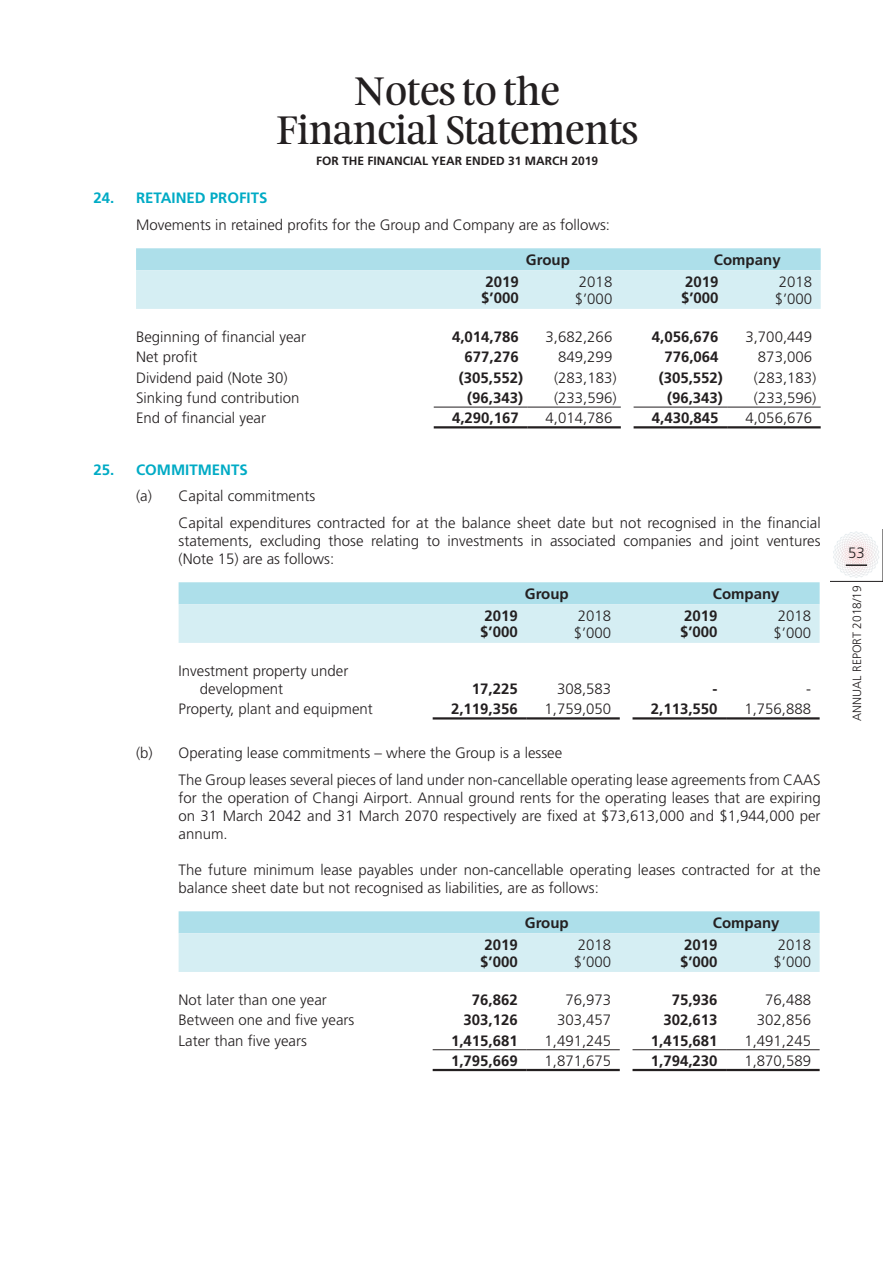
<style>
.page{position:relative;width:893px;height:1263px;background:#fff}
.page>*{position:absolute;margin:0;border:0;box-sizing:border-box;transform-origin:0 0}
.Heading-19-Big{font:36px/39px "Feijoa Display";color:#231f20;text-align:center}
.Body-2tab{font:300 15px/18px "Frutiger";color:#231f20;text-align:justify}
.TABLE-BODY{font:300 15px/18px "Frutiger";color:#231f20}
.TABLE-BODY-2{font:700 15px "Frutiger";color:#231f20}
.Table-Head{font:700 15px "Frutiger";color:#242021}
.B5-Body-head-nothing{font:300 15px "Frutiger";color:#231f20}
.Body-1tab-1{font:300 15px "Frutiger";color:#231f20}
.Table-Head-2{font:300 15px "Frutiger";color:#242021}
.B1-Body-Head-1{font:700 15px "Frutiger";color:#00abc5}
.B1-Bodyhead-B8{font:700 15px "Frutiger";color:#00abc5}
.Heading-SM-17{font:700 12px "Frutiger";color:#231f20}
.t1{font:300 12px "Frutiger";color:#231f20}
</style>
<div class="page">
<svg style="left:136px;top:248px;width:685px;height:61px;background:#c7e8ef"></svg>
<hr style="left:434px;top:407px;width:93px;height:1px;background:#231f20">
<hr style="left:434px;top:426px;width:93px;height:2px;background:#231f20">
<hr style="left:527px;top:407px;width:94px;height:1px;background:#231f20">
<hr style="left:527px;top:426px;width:94px;height:2px;background:#231f20">
<hr style="left:634px;top:407px;width:93px;height:1px;background:#231f20">
<hr style="left:634px;top:426px;width:93px;height:2px;background:#231f20">
<hr style="left:727px;top:407px;width:94px;height:1px;background:#231f20">
<hr style="left:727px;top:426px;width:94px;height:2px;background:#231f20">
<svg style="left:179px;top:582px;width:641px;height:61px;background:#c7e8ef"></svg>
<hr style="left:433px;top:717px;width:93px;height:2px;background:#231f20">
<hr style="left:526px;top:717px;width:94px;height:2px;background:#231f20">
<hr style="left:632px;top:717px;width:94px;height:2px;background:#231f20">
<hr style="left:726px;top:717px;width:94px;height:2px;background:#231f20">
<svg style="left:179px;top:911px;width:641px;height:61px;background:#c7e8ef"></svg>
<hr style="left:433px;top:1049px;width:93px;height:1px;background:#231f20">
<hr style="left:433px;top:1069px;width:93px;height:2px;background:#231f20">
<hr style="left:526px;top:1049px;width:94px;height:1px;background:#231f20">
<hr style="left:526px;top:1069px;width:94px;height:2px;background:#231f20">
<hr style="left:632px;top:1049px;width:94px;height:1px;background:#231f20">
<hr style="left:632px;top:1069px;width:94px;height:2px;background:#231f20">
<hr style="left:726px;top:1049px;width:94px;height:1px;background:#231f20">
<hr style="left:726px;top:1069px;width:94px;height:2px;background:#231f20">
<svg style="left:830px;top:531px;width:52px;height:50px"></svg>
<hr style="left:846px;top:564px;width:21px;height:2px;background:#231f20">
<p class="Heading-19-Big" style="left:276px;top:72px;width:363px">Notes to the<br>Financial Statements</p>
<p class="Heading-SM-17" style="left:316px;top:153px;width:284px">FOR THE FINANCIAL YEAR ENDED 31 MARCH 2019</p>
<p class="B1-Body-Head-1" style="left:94px;top:189px;width:175px">24. RETAINED PROFITS</p>
<p class="Body-1tab-1" style="left:136px;top:216px;width:476px">Movements in retained profits for the Group and Company are as follows:</p>
<p class="Table-Head" style="left:526px;top:251px;width:45px">Group</p>
<p class="Table-Head" style="left:714px;top:251px;width:68px">Company</p>
<p class="Table-Head" style="left:485px;top:273px;width:35px">2019</p>
<p class="Table-Head" style="left:481px;top:289px;width:39px">$’000</p>
<p class="Table-Head" style="left:685px;top:273px;width:35px">2019</p>
<p class="Table-Head" style="left:681px;top:289px;width:39px">$’000</p>
<p class="Table-Head-2" style="left:579px;top:273px;width:35px">2018</p>
<p class="Table-Head-2" style="left:575px;top:290px;width:39px">$’000</p>
<p class="Table-Head-2" style="left:779px;top:273px;width:35px">2018</p>
<p class="Table-Head-2" style="left:775px;top:290px;width:39px">$’000</p>
<p class="TABLE-BODY" style="left:136px;top:328px;width:172px">Beginning of financial year</p>
<p class="TABLE-BODY-2" style="left:452px;top:328px;width:68px">4,014,786</p>
<p class="TABLE-BODY" style="left:546px;top:328px;width:68px">3,682,266</p>
<p class="TABLE-BODY-2" style="left:652px;top:328px;width:68px">4,056,676</p>
<p class="TABLE-BODY" style="left:745px;top:328px;width:68px">3,700,449</p>
<p class="TABLE-BODY" style="left:136px;top:348px;width:63px">Net profit</p>
<p class="TABLE-BODY-2" style="left:465px;top:348px;width:56px">677,276</p>
<p class="TABLE-BODY" style="left:558px;top:348px;width:56px">849,299</p>
<p class="TABLE-BODY-2" style="left:664px;top:348px;width:56px">776,064</p>
<p class="TABLE-BODY" style="left:758px;top:348px;width:56px">873,006</p>
<p class="TABLE-BODY" style="left:136px;top:368px;width:153px">Dividend paid (Note 30)</p>
<p class="TABLE-BODY-2" style="left:459px;top:369px;width:66px">(305,552)</p>
<p class="TABLE-BODY" style="left:554px;top:368px;width:64px">(283,183)</p>
<p class="TABLE-BODY-2" style="left:659px;top:369px;width:66px">(305,552)</p>
<p class="TABLE-BODY" style="left:754px;top:368px;width:64px">(283,183)</p>
<p class="TABLE-BODY" style="left:136px;top:389px;width:165px">Sinking fund contribution</p>
<p class="TABLE-BODY-2" style="left:467px;top:389px;width:57px">(96,343)</p>
<p class="TABLE-BODY" style="left:554px;top:389px;width:64px">(233,596)</p>
<p class="TABLE-BODY-2" style="left:667px;top:389px;width:57px">(96,343)</p>
<p class="TABLE-BODY" style="left:754px;top:389px;width:64px">(233,596)</p>
<p class="TABLE-BODY" style="left:136px;top:409px;width:132px">End of financial year</p>
<p class="TABLE-BODY-2" style="left:452px;top:409px;width:68px">4,290,167</p>
<p class="TABLE-BODY" style="left:546px;top:409px;width:68px">4,014,786</p>
<p class="TABLE-BODY-2" style="left:652px;top:409px;width:68px">4,430,845</p>
<p class="TABLE-BODY" style="left:745px;top:409px;width:68px">4,056,676</p>
<p class="B1-Bodyhead-B8" style="left:94px;top:460px;width:156px">25. COMMITMENTS</p>
<p class="B5-Body-head-nothing" style="left:136px;top:487px;width:181px">(a) Capital commitments</p>
<p class="Body-2tab" style="left:179px;top:513px;width:644px">Capital expenditures contracted for at the balance sheet date but not recognised in the financial statements, excluding those relating to investments in associated companies and joint ventures (Note 15) are as follows:</p>
<p class="Table-Head" style="left:525px;top:585px;width:45px">Group</p>
<p class="Table-Head" style="left:713px;top:585px;width:68px">Company</p>
<p class="Table-Head" style="left:484px;top:607px;width:35px">2019</p>
<p class="Table-Head" style="left:480px;top:623px;width:39px">$’000</p>
<p class="Table-Head" style="left:684px;top:607px;width:35px">2019</p>
<p class="Table-Head" style="left:680px;top:623px;width:39px">$’000</p>
<p class="Table-Head-2" style="left:578px;top:607px;width:35px">2018</p>
<p class="Table-Head-2" style="left:574px;top:624px;width:39px">$’000</p>
<p class="Table-Head-2" style="left:778px;top:607px;width:35px">2018</p>
<p class="Table-Head-2" style="left:774px;top:624px;width:39px">$’000</p>
<p class="TABLE-BODY" style="left:200px;top:662px;width:150px;text-indent:-21px">Investment property under development</p>
<p class="TABLE-BODY-2" style="left:472px;top:680px;width:47px">17,225</p>
<p class="TABLE-BODY" style="left:557px;top:680px;width:56px">308,583</p>
<p class="TABLE-BODY-2" style="left:713px;top:680px;width:6px">-</p>
<p class="TABLE-BODY" style="left:806px;top:680px;width:6px">-</p>
<p class="TABLE-BODY" style="left:179px;top:700px;width:196px">Property, plant and equipment</p>
<p class="TABLE-BODY-2" style="left:451px;top:700px;width:68px">2,119,356</p>
<p class="TABLE-BODY" style="left:545px;top:700px;width:68px">1,759,050</p>
<p class="TABLE-BODY-2" style="left:651px;top:700px;width:68px">2,113,550</p>
<p class="TABLE-BODY" style="left:744px;top:700px;width:68px">1,756,888</p>
<p class="B5-Body-head-nothing" style="left:136px;top:744px;width:428px">(b) Operating lease commitments – where the Group is a lessee</p>
<p class="Body-2tab" style="left:179px;top:770px;width:644px">The Group leases several pieces of land under non-cancellable operating lease agreements from CAAS for the operation of Changi Airport. Annual ground rents for the operating leases that are expiring on 31 March 2042 and 31 March 2070 respectively are fixed at $73,613,000 and $1,944,000 per annum.</p>
<p class="Body-2tab" style="left:179px;top:860px;width:644px">The future minimum lease payables under non-cancellable operating leases contracted for at the balance sheet date but not recognised as liabilities, are as follows:</p>
<p class="Table-Head" style="left:525px;top:914px;width:45px">Group</p>
<p class="Table-Head" style="left:713px;top:914px;width:68px">Company</p>
<p class="Table-Head" style="left:484px;top:936px;width:35px">2019</p>
<p class="Table-Head" style="left:480px;top:952px;width:39px">$’000</p>
<p class="Table-Head" style="left:684px;top:936px;width:35px">2019</p>
<p class="Table-Head" style="left:680px;top:952px;width:39px">$’000</p>
<p class="Table-Head-2" style="left:578px;top:936px;width:35px">2018</p>
<p class="Table-Head-2" style="left:574px;top:953px;width:39px">$’000</p>
<p class="Table-Head-2" style="left:778px;top:936px;width:35px">2018</p>
<p class="Table-Head-2" style="left:774px;top:953px;width:39px">$’000</p>
<p class="TABLE-BODY" style="left:179px;top:991px;width:150px">Not later than one year</p>
<p class="TABLE-BODY-2" style="left:472px;top:991px;width:47px">76,862</p>
<p class="TABLE-BODY" style="left:565px;top:991px;width:47px">76,973</p>
<p class="TABLE-BODY-2" style="left:672px;top:991px;width:47px">75,936</p>
<p class="TABLE-BODY" style="left:765px;top:991px;width:47px">76,488</p>
<p class="TABLE-BODY" style="left:179px;top:1011px;width:177px">Between one and five years</p>
<p class="TABLE-BODY-2" style="left:463px;top:1011px;width:56px">303,126</p>
<p class="TABLE-BODY" style="left:557px;top:1011px;width:56px">303,457</p>
<p class="TABLE-BODY-2" style="left:663px;top:1011px;width:56px">302,613</p>
<p class="TABLE-BODY" style="left:757px;top:1011px;width:56px">302,856</p>
<p class="TABLE-BODY" style="left:179px;top:1031px;width:130px">Later than five years</p>
<p class="TABLE-BODY-2" style="left:451px;top:1031px;width:68px">1,415,681</p>
<p class="TABLE-BODY" style="left:545px;top:1031px;width:68px">1,491,245</p>
<p class="TABLE-BODY-2" style="left:651px;top:1031px;width:68px">1,415,681</p>
<p class="TABLE-BODY" style="left:744px;top:1031px;width:68px">1,491,245</p>
<p class="TABLE-BODY-2" style="left:451px;top:1052px;width:68px">1,795,669</p>
<p class="TABLE-BODY" style="left:545px;top:1051px;width:68px">1,871,675</p>
<p class="TABLE-BODY-2" style="left:651px;top:1052px;width:68px">1,794,230</p>
<p class="TABLE-BODY" style="left:744px;top:1051px;width:68px">1,870,589</p>
<p class="Body-2tab" style="left:848px;top:544px;width:18px">53</p>
<p class="t1" style="left:850px;top:721px;width:137px;rotate:-90deg">ANNUAL REPORT 2018/19</p>
</div>
